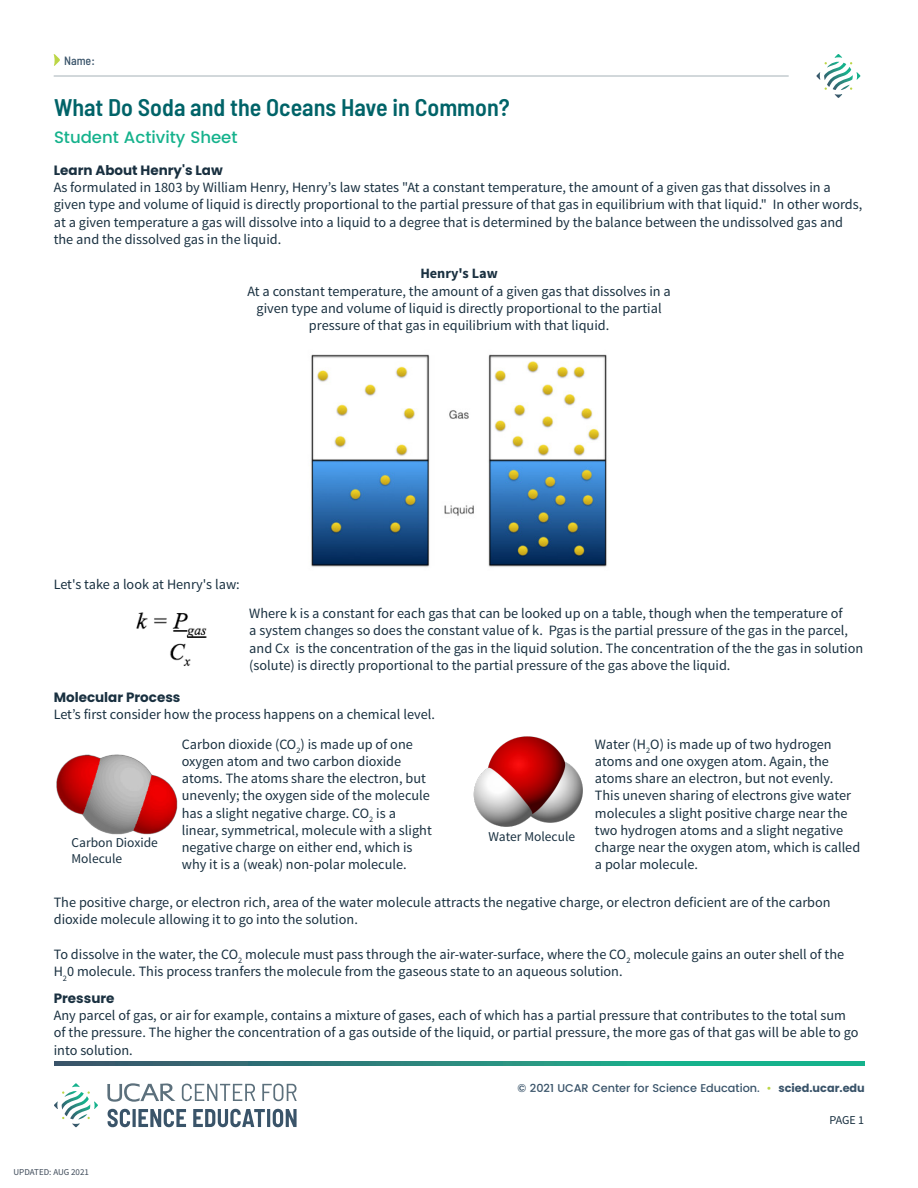
<style>
.page{position:relative;width:918px;height:1188px;background:#fff}
.page>*{position:absolute;margin:0;border:0;box-sizing:border-box;transform-origin:0 0}
.t1{font:600 semi-condensed 24px "Barlow";color:#006368}
.t2{font:500 16.5px "Poppins";color:#15b28c}
.body_copy{font:14.25px/17.2px "Source Sans Pro";color:#193040}
.body_copy-2{font:700 14.25px "Source Sans Pro";color:#193040}
.t3{font:700 13.5px "Poppins";color:#193040}
.copy_within_a_table{font:13.5px "Source Sans Pro";color:#193040}
.t4{font:500 semi-condensed 12px "Barlow";color:#395369}
.t5{font:12px "Source Sans Pro";color:#193040}
.t6{font:500 11.25px "Poppins";color:#395369}
.t7{font:9px "Source Sans Pro";color:#3e4a59}
.s1{color:#bcd646}
.s2{font-weight:700}
</style>
<div class="page">
<hr style="left:54px;top:76px;width:734px;height:1px;background:#5c707c">
<svg style="left:54px;top:54px;width:6px;height:12px"></svg>
<svg style="left:816px;top:54px;width:44px;height:44px"></svg>
<svg style="left:54px;top:1062px;width:811px;height:4px;background:#278b7e"></svg>
<svg style="left:108px;top:1109px;width:78px;height:18px"></svg>
<svg style="left:193px;top:1109px;width:104px;height:18px"></svg>
<svg style="left:182px;top:1084px;width:73px;height:17px"></svg>
<svg style="left:262px;top:1084px;width:35px;height:17px"></svg>
<svg style="left:107px;top:1083px;width:69px;height:19px"></svg>
<svg style="left:54px;top:1083px;width:44px;height:44px"></svg>
<img style="left:310px;top:354px;width:297px;height:213px">
<img style="left:136px;top:612px;width:71px;height:54px">
<img style="left:56px;top:754px;width:121px;height:81px">
<img style="left:473px;top:736px;width:110px;height:91px">
<p class="t4" style="left:64px;top:53px;width:32px">Name:</p>
<h1 class="t1" style="left:54px;top:92px;width:457px">What Do Soda and the Oceans Have in Common?</h1>
<h2 class="t2" style="left:54px;top:125px;width:185px">Student Activity Sheet</h2>
<h3 class="t3" style="left:54px;top:162px;width:171px">Learn About Henry's Law</h3>
<p class="body_copy" style="left:54px;top:179px;width:810px">As formulated in 1803 by William Henry, Henry’s law states "At a constant temperature, the amount of a given gas that dissolves in a given type and volume of liquid is directly proportional to the partial pressure of that gas in equilibrium with that liquid." In other words, at a given temperature a gas will dissolve into a liquid to a degree that is determined by the balance between the undissolved gas and the and the dissolved gas in the liquid.</p>
<p class="body_copy-2" style="left:420px;top:265px;width:79px">Henry's Law</p>
<p class="body_copy" style="left:247px;top:283px;width:425px">At a constant temperature, the amount of a given gas that dissolves in a</p>
<p class="body_copy" style="left:257px;top:300px;width:407px">given type and volume of liquid is directly proportional to the partial</p>
<p class="body_copy" style="left:309px;top:317px;width:302px">pressure of that gas in equilibrium with that liquid.</p>
<p class="body_copy" style="left:54px;top:576px;width:188px">Let's take a look at Henry's law:</p>
<p class="body_copy" style="left:249px;top:605px;width:616px">Where k is a constant for each gas that can be looked up on a table, though when the temperature of<br>a system changes so does the constant value of k. Pgas is the partial pressure of the gas in the parcel, and Cx is the concentration of the gas in the liquid solution. The concentration of the the gas in solution (solute) is directly proportional to the partial pressure of the gas above the liquid.</p>
<h3 class="t3" style="left:54px;top:690px;width:128px">Molecular Process</h3>
<p class="body_copy" style="left:54px;top:706px;width:383px">Let’s first consider how the process happens on a chemical level.</p>
<p class="copy_within_a_table" style="left:72px;top:834px;width:88px">Carbon Dioxide</p>
<p class="copy_within_a_table" style="left:72px;top:850px;width:52px">Molecule</p>
<p class="body_copy" style="left:182px;top:736px;width:252px">Carbon dioxide (CO<sub>2</sub>) is made up of one oxygen atom and two carbon dioxide atoms. The atoms share the electron, but unevenly; the oxygen side of the molecule has a slight negative charge. CO<sub>2</sub> is a linear, symmetrical, molecule with a slight negative charge on either end, which is why it is a (weak) non-polar molecule.</p>
<p class="body_copy" style="left:595px;top:736px;width:267px">Water (H<sub>2</sub>O) is made up of two hydrogen atoms and one oxygen atom. Again, the atoms share an electron, but not evenly.<br>This uneven sharing of electrons give water molecules a slight positive charge near the two hydrogen atoms and a slight negative charge near the oxygen atom, which is called a polar molecule.</p>
<p class="copy_within_a_table" style="left:489px;top:828px;width:88px">Water Molecule</p>
<p class="body_copy" style="left:54px;top:894px;width:778px">The positive charge, or electron rich, area of the water molecule attracts the negative charge, or electron deficient are of the carbon dioxide molecule allowing it to go into the solution.</p>
<p class="body_copy" style="left:54px;top:946px;width:792px">To dissolve in the water, the CO<sub>2</sub> molecule must pass through the air-water-surface, where the CO<sub>2</sub> molecule gains an outer shell of the<br>H<sub>2</sub>0 molecule. This process tranfers the molecule from the gaseous state to an aqueous solution.</p>
<h3 class="t3" style="left:54px;top:990px;width:62px">Pressure</h3>
<p class="body_copy" style="left:54px;top:1007px;width:806px">Any parcel of gas, or air for example, contains a mixture of gases, each of which has a partial pressure that contributes to the total sum of the pressure. The higher the concentration of a gas outside of the liquid, or partial pressure, the more gas of that gas will be able to go into solution.</p>
<p class="t7" style="left:14px;top:1166px;width:77px">UPDATED: AUG 2021</p>
<p class="t6" style="left:518px;top:1080px;width:349px">© 2021 UCAR Center for Science Education. <span class="s1">•</span> <span class="s2">scied.ucar.edu</span></p>
<p class="t5" style="left:829px;top:1112px;width:36px">PAGE 1</p>
</div>
